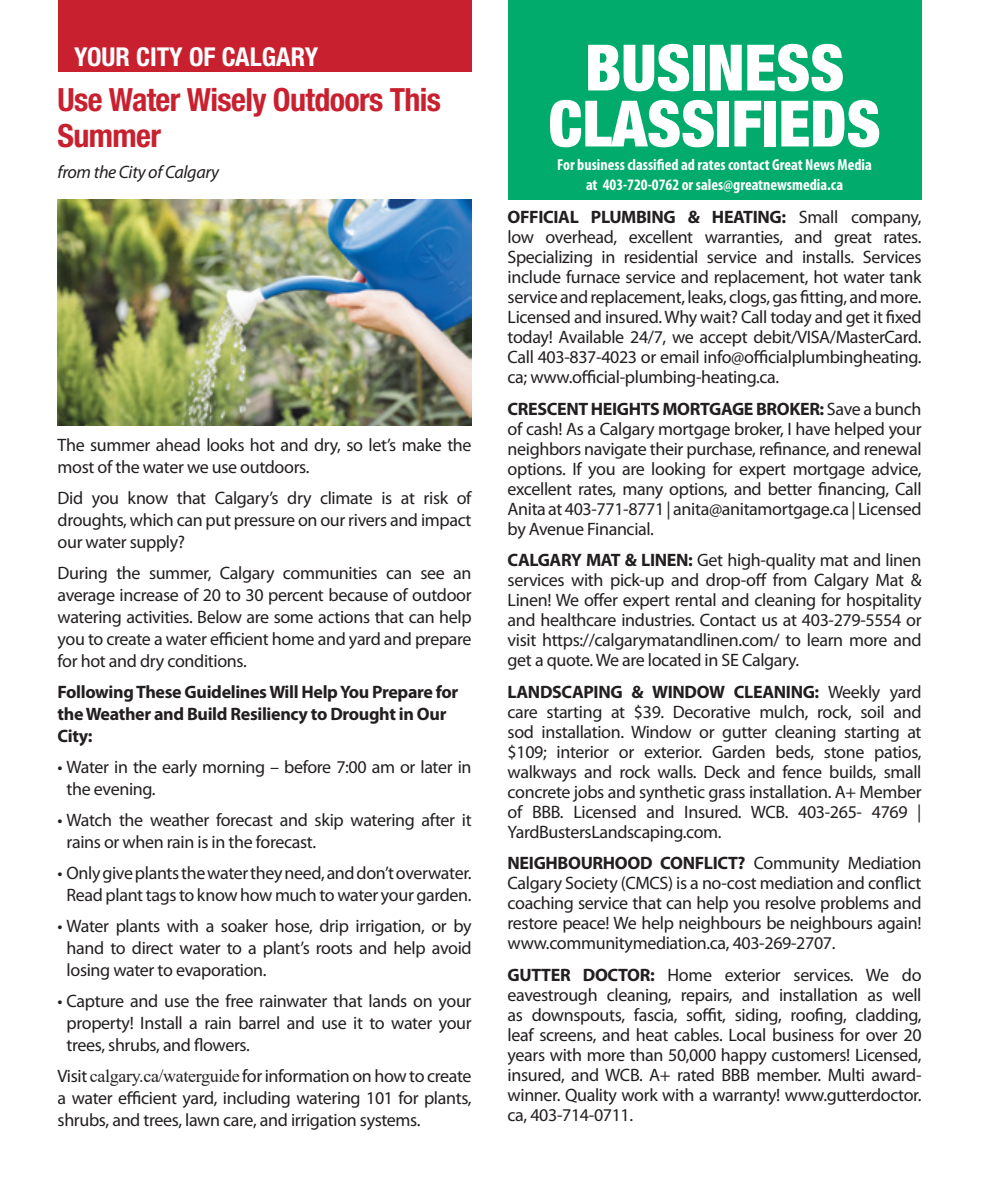
<style>
.page{position:relative;width:990px;height:1188px;background:#fff}
.page>*{position:absolute;margin:0;border:0;box-sizing:border-box;transform-origin:0 0}
.t1{font:900 condensed 64px "Helvetica Neue LT Std";color:#fff}
.In_Around_title{font:700 condensed 32px/36px "Helvetica Neue LT Std";letter-spacing:-.02em;color:#c9202f}
.t2{font:700 condensed 26px "Helvetica Neue LT Std";color:#fff}
.Body_text{font:18px/20px "Myriad Pro";letter-spacing:-.02em;color:#231f20;text-align:justify}
.Subhead{font:700 18px/22px "Myriad Pro";letter-spacing:-.02em;color:#231f20}
.Body_text-2{font:italic 18px "Myriad Pro";letter-spacing:-.02em;color:#231f20}
.t3{font:700 condensed 16px "Myriad Pro";color:#fff}
.s1{font-family:"Times New Roman"}
.s2{font-weight:700}
</style>
<div class="page">
<div style="left:508px;top:0;width:414px;height:200px;background:#00ab6b"></div>
<div style="left:58px;top:0;width:414px;height:72px;background:#c9202f"></div>
<img style="left:58px;top:199px;width:414px;height:226px">
<p class="t2" style="left:74px;top:41px;width:246px">YOUR CITY OF CALGARY</p>
<p class="In_Around_title" style="left:58px;top:81px;width:385px">Use Water Wisely Outdoors This<br>Summer</p>
<p class="Body_text-2" style="left:58px;top:161px;width:163px">from the City of Calgary</p>
<p class="Body_text" style="left:58px;top:434px;width:416px;line-height:22px">The summer ahead looks hot and dry, so let’s make the most of the water we use outdoors.</p>
<p class="Body_text" style="left:58px;top:487px;width:415px;line-height:22px">Did you know that Calgary’s dry climate is at risk of droughts, which can put pressure on our rivers and impact our water supply?</p>
<p class="Body_text" style="left:58px;top:562px;width:416px;line-height:22px">During the summer, Calgary communities can see an average increase of 20 to 30 percent because of outdoor watering activities. Below are some actions that can help you to create a water efficient home and yard and prepare for hot and dry conditions.</p>
<p class="Subhead" style="left:58px;top:680px;width:402px">Following These Guidelines Will Help You Prepare for the Weather and Build Resiliency to Drought in Our<br>City:</p>
<p class="Body_text" style="left:67px;top:756px;width:406px;line-height:22px;text-indent:-9px">• Water in the early morning – before 7:00 am or later in the evening.</p>
<p class="Body_text" style="left:67px;top:809px;width:407px;line-height:22px;text-indent:-9px">• Watch the weather forecast and skip watering after it rains or when rain is in the forecast.</p>
<p class="Body_text" style="left:58px;top:862px;width:416px;line-height:22px;text-align:center">• Only give plants the water they need, and don’t overwater.<br>Read plant tags to know how much to water your garden.</p>
<p class="Body_text" style="left:67px;top:915px;width:407px;line-height:22px;text-indent:-9px">• Water plants with a soaker hose, drip irrigation, or by hand to direct water to a plant’s roots and help avoid losing water to evaporation.</p>
<p class="Body_text" style="left:67px;top:990px;width:407px;line-height:22px;text-indent:-9px">• Capture and use the free rainwater that lands on your property! Install a rain barrel and use it to water your trees, shrubs, and flowers.</p>
<p class="Body_text" style="left:58px;top:1065px;width:416px;line-height:22px">Visit <span class="s1">calgary.ca/waterguide</span> for information on how to create a water efficient yard, including watering 101 for plants, shrubs, and trees, lawn care, and irrigation systems.</p>
<p class="t1" style="left:585px;top:28px;width:261px">BUSINESS</p>
<p class="t1" style="left:549px;top:84px;width:334px">CLASSIFIEDS</p>
<p class="t3" style="left:557px;top:155px;width:316px">For business classified ad rates contact Great News Media</p>
<p class="t3" style="left:586px;top:175px;width:259px">at 403-720-0762 or sales@greatnewsmedia.ca</p>
<p class="Body_text" style="left:508px;top:207px;width:416px"><span class="s2">OFFICIAL PLUMBING &amp; HEATING:</span> Small company, low overhead, excellent warranties, and great rates.<br>Specializing in residential service and installs. Services include furnace service and replacement, hot water tank service and replacement, leaks, clogs, gas fitting, and more.<br>Licensed and insured. Why wait? Call today and get it fixed today! Available 24/7, we accept debit/VISA/MasterCard.<br>Call 403-837-4023 or email info@officialplumbingheating. ca; www.official-plumbing-heating.ca.</p>
<p class="Body_text" style="left:508px;top:398px;width:416px"><span class="s2">CRESCENT HEIGHTS MORTGAGE BROKER:</span> Save a bunch of cash! As a Calgary mortgage broker, I have helped your neighbors navigate their purchase, refinance, and renewal options. If you are looking for expert mortgage advice, excellent rates, many options, and better financing, Call Anita at 403-771-8771 | anita@anitamortgage.ca | Licensed by Avenue Financial.</p>
<p class="Body_text" style="left:508px;top:550px;width:416px"><span class="s2">CALGARY MAT &amp; LINEN:</span> Get high-quality mat and linen services with pick-up and drop-off from Calgary Mat &amp; Linen! We offer expert rental and cleaning for hospitality and healthcare industries. Contact us at 403-279-5554 or visit https://calgarymatandlinen.com/ to learn more and get a quote. We are located in SE Calgary.</p>
<p class="Body_text" style="left:508px;top:681px;width:416px"><span class="s2">LANDSCAPING &amp; WINDOW CLEANING:</span> Weekly yard care starting at $39. Decorative mulch, rock, soil and sod installation. Window or gutter cleaning starting at $109; interior or exterior. Garden beds, stone patios, walkways and rock walls. Deck and fence builds, small concrete jobs and synthetic grass installation. A+ Member of BBB. Licensed and Insured. WCB. 403-265- 4769 | YardBustersLandscaping.com.</p>
<p class="Body_text" style="left:508px;top:853px;width:416px"><span class="s2">NEIGHBOURHOOD CONFLICT?</span> Community Mediation Calgary Society (CMCS) is a no-cost mediation and conflict coaching service that can help you resolve problems and restore peace! We help neighbours be neighbours again! www.communitymediation.ca, 403-269-2707.</p>
<p class="Body_text" style="left:508px;top:964px;width:416px"><span class="s2">GUTTER DOCTOR:</span> Home exterior services. We do eavestrough cleaning, repairs, and installation as well as downspouts, fascia, soffit, siding, roofing, cladding, leaf screens, and heat cables. Local business for over 20 years with more than 50,000 happy customers! Licensed, insured, and WCB. A+ rated BBB member. Multi award&shy;winner. Quality work with a warranty! www.gutterdoctor. ca, 403-714-0711.</p>
</div>
